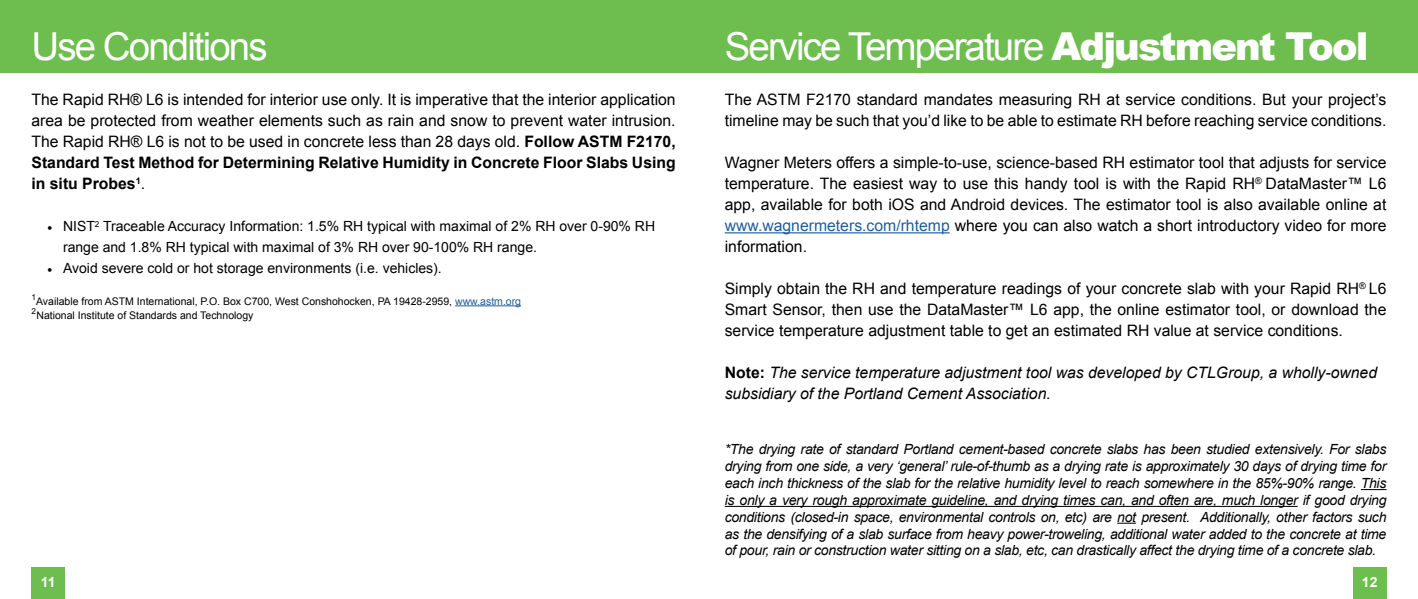
<style>
.page{position:relative;width:1418px;height:599px;background:#fff}
.page>*{position:absolute;margin:0;border:0;box-sizing:border-box;transform-origin:0 0}
.Section_Heading{font:38.5px "Arial";letter-spacing:-.05em;color:#fff}
.Body_Paragraphs{font:15.75px/21px "Arial";color:#000;text-align:justify}
.Special_Note{font:italic 15.75px/21px "Arial";color:#000}
.t1{font:italic 14px/16.8px "Arial";letter-spacing:-.02em;color:#000;text-align:justify}
.t2{font:14px/21px "Arial";color:#000}
.t3{font:700 14px "Arial";color:#fff}
.t4{font:10.5px "Arial";color:#000}
.s1{font-weight:700}
.s2{font-family:"Minion Pro"}
.s3{color:#215e9e}
.s4{font-weight:900}
.s5{font-weight:700;font-style:normal}
</style>
<div class="page">
<div style="left:32px;top:567px;width:33px;height:31px;background:#6dbe4f"></div>
<div style="left:1353px;top:567px;width:33px;height:31px;background:#6dbe4f"></div>
<div style="left:0;top:0;width:1418px;height:72px;background:#6dbe4f"></div>
<hr style="left:724px;top:232px;width:225px;height:1px;background:#215e9e">
<svg style="left:1360px;top:489px;width:26px;height:1px"></svg>
<hr style="left:724px;top:505px;width:573px;height:1px;background:#000">
<svg style="left:1117px;top:522px;width:19px;height:1px"></svg>
<hr style="left:455px;top:305px;width:66px;height:1px;background:#215e9e">
<p class="Section_Heading" style="left:32px;top:21px;width:238px">Use Conditions</p>
<p class="Body_Paragraphs" style="left:32px;top:89px;width:646px">The Rapid RH® L6 is intended for interior use only. It is imperative that the interior application area be protected from weather elements such as rain and snow to prevent water intrusion.<br>The Rapid RH® L6 is not to be used in concrete less than 28 days old. <span class="s1">Follow ASTM F2170, Standard Test Method for Determining Relative Humidity in Concrete Floor Slabs Using in situ Probes</span><sup>1</sup>.</p>
<p class="t2" style="left:63px;top:216px;width:593px;text-indent:-16px"><span class="s2">•</span> NIST<sup>2</sup> Traceable Accuracy Information: 1.5% RH typical with maximal of 2% RH over 0-90% RH range and 1.8% RH typical with maximal of 3% RH over 90-100% RH range.</p>
<p class="t2" style="left:47px;top:258px;width:396px"><span class="s2">•</span> Avoid severe cold or hot storage environments (i.e. vehicles).</p>
<p class="t4" style="left:32px;top:294px;width:491px"><sup>1</sup>Available from ASTM International, P.O. Box C700, West Conshohocken, PA 19428-2959, <span class="s3">www.astm.org</span></p>
<p class="t4" style="left:32px;top:308px;width:223px"><sup>2</sup>National Institute of Standards and Technology</p>
<p class="Section_Heading" style="left:724px;top:21px;width:645px">Service Temperature <span class="s4">Adjustment Tool</span></p>
<p class="Body_Paragraphs" style="left:724px;top:89px;width:663px">The ASTM F2170 standard mandates measuring RH at service conditions. But your project’s timeline may be such that you’d like to be able to estimate RH before reaching service conditions.</p>
<p class="Body_Paragraphs" style="left:724px;top:152px;width:663px">Wagner Meters offers a simple-to-use, science-based RH estimator tool that adjusts for service temperature. The easiest way to use this handy tool is with the Rapid RH<sup>®</sup> DataMaster™ L6 app, available for both iOS and Android devices. The estimator tool is also available online at <span class="s3">www.wagnermeters.com/rhtemp</span> where you can also watch a short introductory video for more information.</p>
<p class="Body_Paragraphs" style="left:724px;top:278px;width:663px">Simply obtain the RH and temperature readings of your concrete slab with your Rapid RH<sup>®</sup> L6<br>Smart Sensor, then use the DataMaster™ L6 app, the online estimator tool, or download the service temperature adjustment table to get an estimated RH value at service conditions.</p>
<p class="Special_Note" style="left:724px;top:362px;width:654px"><span class="s5">Note:</span> The service temperature adjustment tool was developed by CTLGroup, a wholly-owned subsidiary of the Portland Cement Association.</p>
<p class="t1" style="left:724px;top:441px;width:663px">*The drying rate of standard Portland cement-based concrete slabs has been studied extensively. For slabs drying from one side, a very ‘general’ rule-of-thumb as a drying rate is approximately 30 days of drying time for each inch thickness of the slab for the relative humidity level to reach somewhere in the 85%-90% range. This is only a very rough approximate guideline, and drying times can, and often are, much longer if good drying conditions (closed-in space, environmental controls on, etc) are not present. Additionally, other factors such as the densifying of a slab surface from heavy power-troweling, additional water added to the concrete at time of pour, rain or construction water sitting on a slab, etc, can drastically affect the drying time of a concrete slab.</p>
<p class="t3" style="left:41px;top:573px;width:16px">11</p>
<p class="t3" style="left:1362px;top:573px;width:17px">12</p>
</div>
